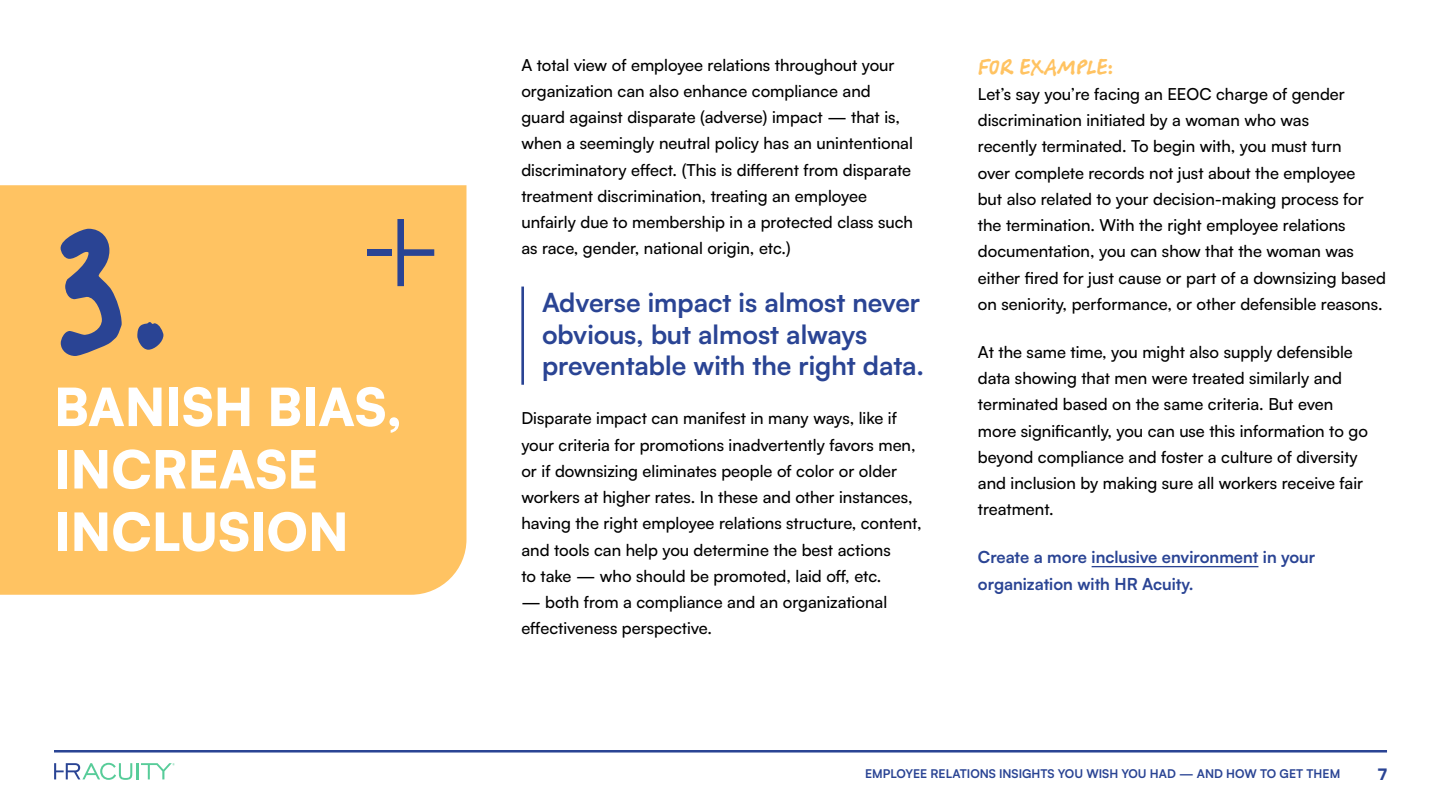
<style>
.page{position:relative;width:1440px;height:810px;background:#fff}
.page>*{position:absolute;margin:0;border:0;box-sizing:border-box;transform-origin:0 0}
.t1{font:153.52px "Berranger Hand ITC Std";color:#2a4494}
.t2{font:900 52.05px/62.4px "Satoshi";color:#fff}
.t3{font:700 26.25px/31.5px "Satoshi";color:#2a4494}
.t4{font:21px "Berranger Hand ITC Std";letter-spacing:-.005em;color:#ffc362}
.t5{font:500 16.5px/26.2px "Satoshi";color:#000}
.t6{font:700 16.5px/26.2px "Satoshi";color:#2a4494}
.t7{font:900 15.6px "Satoshi";color:#2a4494}
.t8{font:700 12px "Satoshi";color:#2a4494}
</style>
<div class="page">
<svg style="left:54px;top:763px;width:121px;height:17px"></svg>
<hr style="left:54px;top:750px;width:1333px;height:3px;background:#2a4494">
<div style="left:0;top:185px;width:466px;height:410px;background:#ffc362"></div>
<div style="left:367px;top:249px;width:24px;height:7px;background:#2a4494"></div>
<svg style="left:397px;top:219px;width:37px;height:67px;background:#c8a26e"></svg>
<hr style="left:1092px;top:566px;width:166px;height:1px;background:#2a4494">
<hr style="left:521px;top:287px;width:3px;height:98px;background:#2a4494">
<h1 class="t1" style="left:54px;top:167px;width:120px">3.</h1>
<h2 class="t2" style="left:54px;top:372px;width:350px">BANISH BIAS,<br>INCREASE<br>INCLUSION</h2>
<p class="t5" style="left:521px;top:51px;width:393px">A total view of employee relations throughout your organization can also enhance compliance and guard against disparate (adverse) impact — that is, when a seemingly neutral policy has an unintentional discriminatory effect. (This is different from disparate treatment discrimination, treating an employee unfairly due to membership in a protected class such as race, gender, national origin, etc.)</p>
<h3 class="t3" style="left:542px;top:285px;width:384px">Adverse impact is almost never obvious, but almost always preventable with the right data.</h3>
<p class="t5" style="left:521px;top:404px;width:402px">Disparate impact can manifest in many ways, like if your criteria for promotions inadvertently favors men, or if downsizing eliminates people of color or older workers at higher rates. In these and other instances, having the right employee relations structure, content, and tools can help you determine the best actions<br>to take — who should be promoted, laid off, etc.</p>
<p class="t5" style="left:521px;top:588px;width:367px">— both from a compliance and an organizational effectiveness perspective.</p>
<p class="t4" style="left:978px;top:52px;width:137px">FOR EXAMPLE:</p>
<p class="t5" style="left:978px;top:80px;width:410px">Let’s say you’re facing an EEOC charge of gender discrimination initiated by a woman who was<br>recently terminated. To begin with, you must turn<br>over complete records not just about the employee<br>but also related to your decision-making process for the termination. With the right employee relations documentation, you can show that the woman was either fired for just cause or part of a downsizing based on seniority, performance, or other defensible reasons.</p>
<p class="t5" style="left:978px;top:338px;width:392px">At the same time, you might also supply defensible data showing that men were treated similarly and terminated based on the same criteria. But even more significantly, you can use this information to go beyond compliance and foster a culture of diversity and inclusion by making sure all workers receive fair treatment.</p>
<p class="t6" style="left:978px;top:543px;width:339px">Create a more inclusive environment in your organization with HR Acuity.</p>
<p class="t8" style="left:865px;top:765px;width:477px">EMPLOYEE RELATIONS INSIGHTS YOU WISH YOU HAD — AND HOW TO GET THEM</p>
<p class="t7" style="left:1378px;top:762px;width:10px">7</p>
</div>
